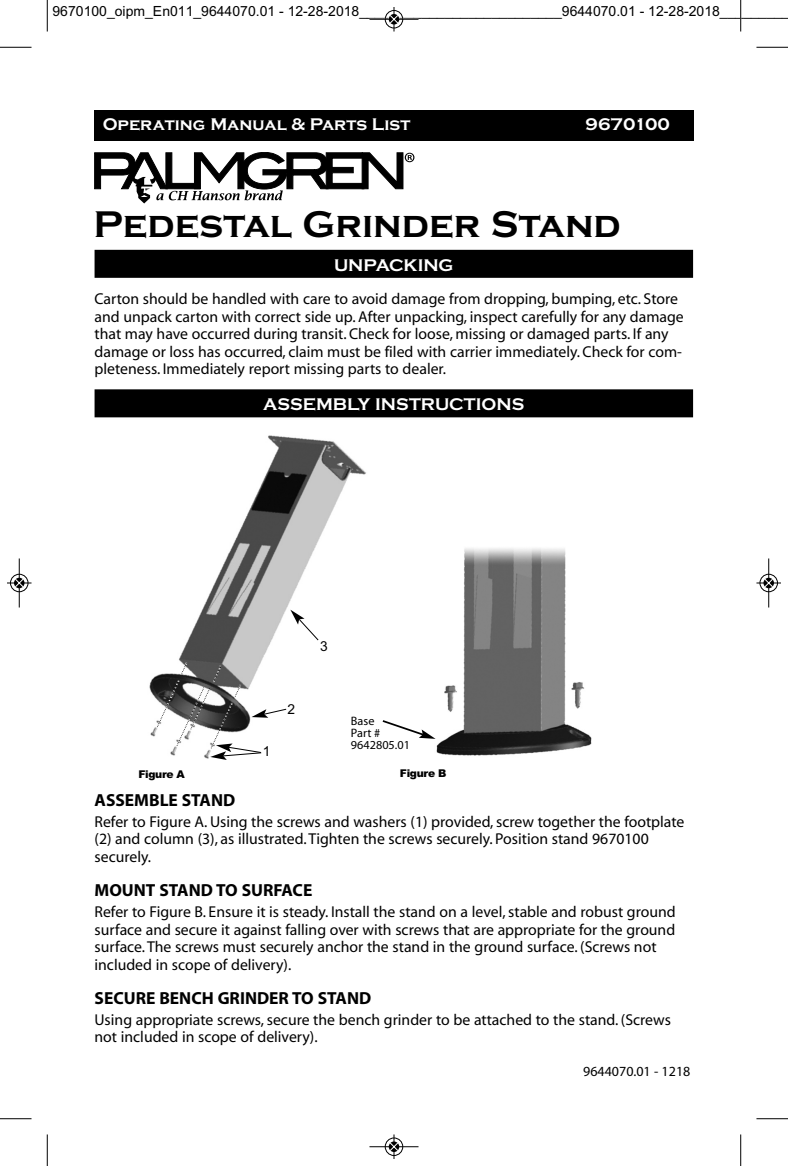
<style>
.page{position:relative;width:788px;height:1166px;background:#fff}
.page>*{position:absolute;margin:0;border:0;box-sizing:border-box;transform-origin:0 0}
.t1{font:700 38.5px "Copperplate Gothic";color:#000}
.t2{font:700 17.5px "Copperplate Gothic";color:#fff}
.t3{font:700 17.5px "Myriad";color:#000}
.t4{font:15.75px/17.5px "Myriad";color:#000}
.t5{font:14px "Arial";color:#000}
.t6{font:14px "Myriad";color:#000}
.t7{font:13.83px "Arial";color:#000}
.t8{font:12.25px/12.2px "Myriad";color:#000}
.t9{font:900 10.67px "Arial";letter-spacing:-.035em;color:#000}
</style>
<div class="page">
<svg style="left:94px;top:152px;width:320px;height:51px"></svg>
<div style="left:94px;top:110px;width:599px;height:30px;background:#000"></div>
<div style="left:94px;top:250px;width:599px;height:28px;background:#000"></div>
<div style="left:94px;top:389px;width:599px;height:28px;background:#000"></div>
<img style="left:149px;top:435px;width:217px;height:302px">
<img style="left:435px;top:548px;width:157px;height:208px">
<svg style="left:290px;top:609px;width:29px;height:32px"></svg>
<svg style="left:155px;top:663px;width:132px;height:97px"></svg>
<svg style="left:382px;top:720px;width:53px;height:19px"></svg>
<hr style="left:47px;top:0;width:1px;height:32px;background:#000">
<hr style="left:0;top:47px;width:32px;height:1px;background:#000">
<hr style="left:740px;top:0;width:1px;height:32px;background:#000">
<hr style="left:756px;top:47px;width:32px;height:1px;background:#000">
<hr style="left:47px;top:1134px;width:1px;height:32px;background:#000">
<hr style="left:0;top:1118px;width:32px;height:1px;background:#000">
<hr style="left:740px;top:1134px;width:1px;height:32px;background:#000">
<hr style="left:756px;top:1118px;width:32px;height:1px;background:#000">
<div style="left:384px;top:10px;width:19px;height:19px;border:1px solid #fff;border-radius:50%"></div>
<hr style="left:369px;top:19px;width:49px;height:1px;background:#000">
<div style="left:385px;top:10px;width:18px;height:18px;border:1px solid #000;border-radius:50%"></div>
<svg style="left:389px;top:7px;width:9px;height:25px"></svg>
<div style="left:384px;top:1137px;width:19px;height:19px;border:1px solid #fff;border-radius:50%"></div>
<hr style="left:369px;top:1146px;width:49px;height:1px;background:#000">
<div style="left:385px;top:1137px;width:18px;height:18px;border:1px solid #000;border-radius:50%"></div>
<svg style="left:389px;top:1134px;width:9px;height:24px"></svg>
<div style="left:10px;top:573px;width:19px;height:19px;border:1px solid #fff;border-radius:50%"></div>
<hr style="left:19px;top:558px;width:1px;height:49px;background:#000">
<div style="left:10px;top:574px;width:18px;height:18px;border:1px solid #000;border-radius:50%"></div>
<svg style="left:7px;top:578px;width:25px;height:9px"></svg>
<div style="left:759px;top:573px;width:19px;height:19px;border:1px solid #fff;border-radius:50%"></div>
<hr style="left:768px;top:558px;width:1px;height:49px;background:#000">
<div style="left:759px;top:574px;width:18px;height:18px;border:1px solid #000;border-radius:50%"></div>
<svg style="left:756px;top:578px;width:24px;height:9px"></svg>
<p class="t5" style="left:52px;top:3px;width:739px">9670100_oipm_En011_9644070.01 - 12-28-2018__________________________9644070.01 - 12-28-2018_________</p>
<p class="t2" style="left:103px;top:114px;width:309px">Operating Manual &amp; Parts List</p>
<p class="t2" style="left:585px;top:114px;width:86px">9670100</p>
<h1 class="t1" style="left:93px;top:202px;width:528px">Pedestal Grinder Stand</h1>
<p class="t2" style="left:334px;top:254px;width:121px">UNPACKING</p>
<p class="t4" style="left:94px;top:291px;width:590px">Carton should be handled with care to avoid damage from dropping, bumping, etc. Store and unpack carton with correct side up. After unpacking, inspect carefully for any damage that may have occurred during transit. Check for loose, missing or damaged parts. If any damage or loss has occurred, claim must be filed with carrier immediately. Check for com&shy;pleteness. Immediately report missing parts to dealer.</p>
<p class="t2" style="left:263px;top:394px;width:262px">ASSEMBLY INSTRUCTIONS</p>
<p class="t7" style="left:263px;top:742px;width:9px">1</p>
<p class="t7" style="left:287px;top:700px;width:9px">2</p>
<p class="t7" style="left:320px;top:638px;width:9px">3</p>
<p class="t8" style="left:351px;top:715px;width:60px">Base<br>Part #<br>9642805.01</p>
<p class="t9" style="left:138px;top:767px;width:48px">Figure A</p>
<p class="t9" style="left:400px;top:767px;width:48px">Figure B</p>
<p class="t3" style="left:94px;top:794px;width:142px">ASSEMBLE STAND</p>
<p class="t4" style="left:94px;top:814px;width:591px">Refer to Figure A. Using the screws and washers (1) provided, screw together the footplate (2) and column (3), as illustrated.Tighten the screws securely. Position stand 9670100 securely.</p>
<p class="t3" style="left:94px;top:884px;width:219px">MOUNT STAND TO SURFACE</p>
<p class="t4" style="left:94px;top:904px;width:582px">Refer to Figure B. Ensure it is steady. Install the stand on a level, stable and robust ground surface and secure it against falling over with screws that are appropriate for the ground surface.The screws must securely anchor the stand in the ground surface. (Screws not included in scope of delivery).</p>
<p class="t3" style="left:94px;top:991px;width:278px">SECURE BENCH GRINDER TO STAND</p>
<p class="t4" style="left:94px;top:1012px;width:578px">Using appropriate screws, secure the bench grinder to be attached to the stand. (Screws not included in scope of delivery).</p>
<p class="t6" style="left:583px;top:1066px;width:109px">9644070.01 - 1218</p>
</div>
